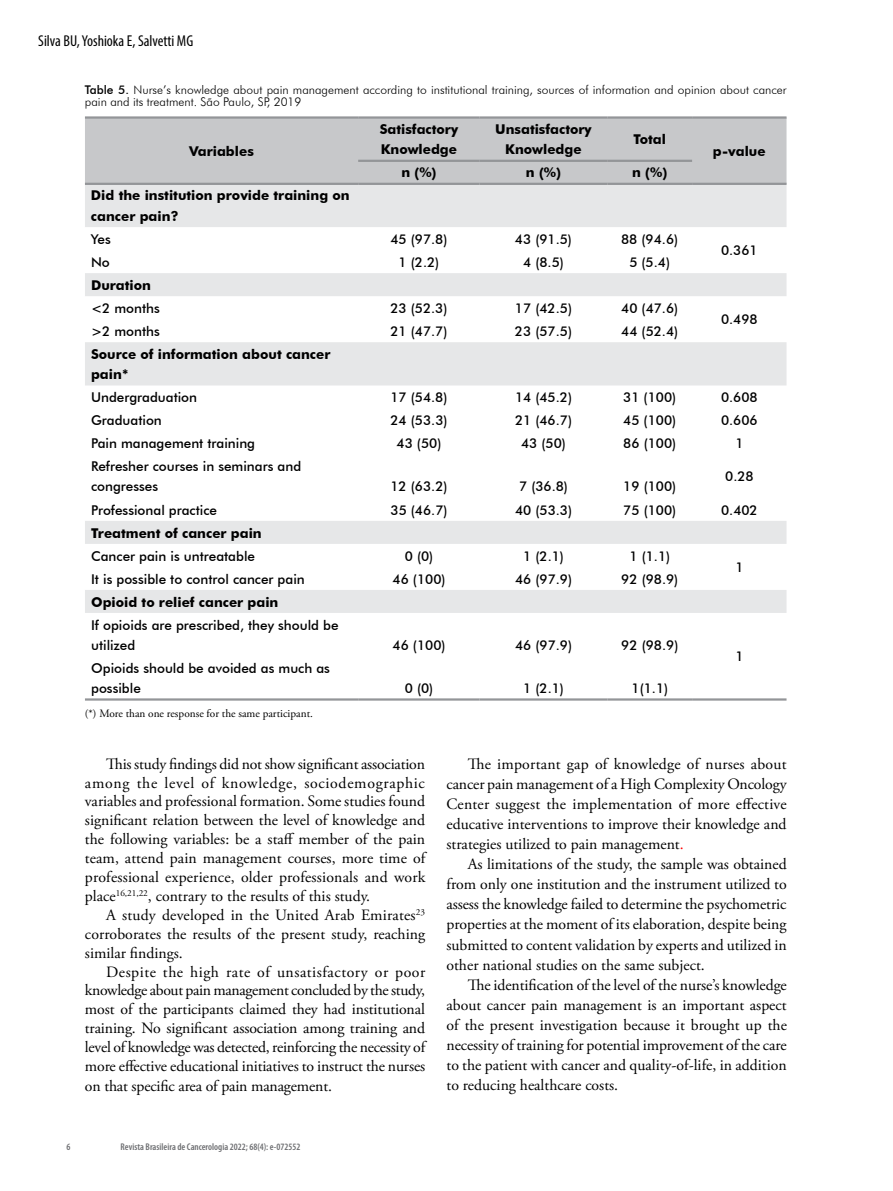
<style>
.page{position:relative;width:893px;height:1191px;background:#fff}
.page>*{position:absolute;margin:0;border:0;box-sizing:border-box;transform-origin:0 0}
.t1{font:15.75px/20.1px "Adobe Garamond Pro";color:#000;text-align:justify}
.t2{font:condensed 15.75px "Myriad Pro";color:#000}
.t3{font:500 13.5px/20.2px "Futura BT";color:#000}
.t4{font:700 13.5px/20.2px "Futura BT";color:#000}
.t5{font:300 12px/12px "Futura BT";color:#000}
.t6{font:11.25px "Adobe Garamond Pro";color:#000}
.t7{font:600 condensed 9.75px "Myriad Pro";color:#6d6e71}
.s1{font-weight:500}
.s2{color:#f00}
</style>
<div class="page">
<div style="left:85px;top:119px;width:701px;height:64px;background:#c7c8ca"></div>
<svg style="left:85px;top:185px;width:701px;height:428px"></svg>
<hr style="left:85px;top:116px;width:273px;height:3px;background:#939598">
<hr style="left:85px;top:183px;width:273px;height:2px;background:#939598">
<hr style="left:358px;top:116px;width:122px;height:3px;background:#939598">
<hr style="left:480px;top:116px;width:127px;height:3px;background:#939598">
<hr style="left:607px;top:116px;width:85px;height:3px;background:#939598">
<hr style="left:692px;top:116px;width:94px;height:3px;background:#939598">
<hr style="left:692px;top:183px;width:94px;height:2px;background:#939598">
<hr style="left:358px;top:160px;width:122px;height:2px;background:#939598">
<hr style="left:480px;top:160px;width:127px;height:2px;background:#939598">
<hr style="left:607px;top:160px;width:85px;height:2px;background:#939598">
<hr style="left:358px;top:183px;width:122px;height:2px;background:#939598">
<hr style="left:480px;top:183px;width:127px;height:2px;background:#939598">
<hr style="left:607px;top:183px;width:85px;height:2px;background:#939598">
<hr style="left:692px;top:698px;width:94px;height:2px;background:#939598">
<hr style="left:85px;top:698px;width:273px;height:2px;background:#939598">
<hr style="left:358px;top:698px;width:122px;height:2px;background:#939598">
<hr style="left:480px;top:698px;width:127px;height:2px;background:#939598">
<hr style="left:607px;top:698px;width:85px;height:2px;background:#939598">
<p class="t2" style="left:38px;top:31px;width:156px">Silva BU, Yoshioka E, Salvetti MG</p>
<p class="t5" style="left:85px;top:84px;width:703px"><span class="s1">Table 5.</span> Nurse’s knowledge about pain management according to institutional training, sources of information and opinion about cancer pain and its treatment. São Paulo, SP, 2019</p>
<p class="t4" style="left:189px;top:141px;width:66px">Variables</p>
<p class="t4" style="left:380px;top:119px;width:80px">Satisfactory<br>Knowledge</p>
<p class="t4" style="left:495px;top:119px;width:98px;text-align:center">Unsatisfactory<br>Knowledge</p>
<p class="t4" style="left:633px;top:129px;width:34px">Total</p>
<p class="t4" style="left:713px;top:141px;width:54px">p-value</p>
<p class="t4" style="left:401px;top:162px;width:37px">n (%)</p>
<p class="t4" style="left:526px;top:162px;width:37px">n (%)</p>
<p class="t4" style="left:632px;top:162px;width:37px">n (%)</p>
<p class="t4" style="left:91px;top:185px;width:260px">Did the institution provide training on cancer pain?</p>
<p class="t3" style="left:91px;top:229px;width:21px">Yes</p>
<p class="t3" style="left:390px;top:229px;width:59px">45 (97.8)</p>
<p class="t3" style="left:515px;top:229px;width:59px">43 (91.5)</p>
<p class="t3" style="left:621px;top:229px;width:59px">88 (94.6)</p>
<p class="t3" style="left:721px;top:240px;width:38px">0.361</p>
<p class="t3" style="left:91px;top:252px;width:20px">No</p>
<p class="t3" style="left:399px;top:252px;width:42px">1 (2.2)</p>
<p class="t3" style="left:523px;top:252px;width:42px">4 (8.5)</p>
<p class="t3" style="left:629px;top:252px;width:42px">5 (5.4)</p>
<p class="t4" style="left:91px;top:275px;width:62px">Duration</p>
<p class="t3" style="left:91px;top:298px;width:70px">&lt;2 months</p>
<p class="t3" style="left:390px;top:298px;width:59px">23 (52.3)</p>
<p class="t3" style="left:515px;top:298px;width:59px">17 (42.5)</p>
<p class="t3" style="left:621px;top:298px;width:59px">40 (47.6)</p>
<p class="t3" style="left:721px;top:309px;width:38px">0.498</p>
<p class="t3" style="left:91px;top:321px;width:70px">&gt;2 months</p>
<p class="t3" style="left:390px;top:321px;width:59px">21 (47.7)</p>
<p class="t3" style="left:515px;top:321px;width:59px">23 (57.5)</p>
<p class="t3" style="left:621px;top:321px;width:59px">44 (52.4)</p>
<p class="t4" style="left:91px;top:344px;width:241px">Source of information about cancer pain*</p>
<p class="t3" style="left:91px;top:387px;width:108px">Undergraduation</p>
<p class="t3" style="left:390px;top:387px;width:59px">17 (54.8)</p>
<p class="t3" style="left:515px;top:387px;width:59px">14 (45.2)</p>
<p class="t3" style="left:623px;top:387px;width:55px">31 (100)</p>
<p class="t3" style="left:721px;top:387px;width:38px">0.608</p>
<p class="t3" style="left:91px;top:410px;width:72px">Graduation</p>
<p class="t3" style="left:390px;top:410px;width:59px">24 (53.3)</p>
<p class="t3" style="left:515px;top:410px;width:59px">21 (46.7)</p>
<p class="t3" style="left:623px;top:410px;width:55px">45 (100)</p>
<p class="t3" style="left:721px;top:410px;width:38px">0.606</p>
<p class="t3" style="left:91px;top:433px;width:166px">Pain management training</p>
<p class="t3" style="left:397px;top:433px;width:46px">43 (50)</p>
<p class="t3" style="left:521px;top:433px;width:46px">43 (50)</p>
<p class="t3" style="left:623px;top:433px;width:55px">86 (100)</p>
<p class="t3" style="left:735px;top:433px;width:10px">1</p>
<p class="t3" style="left:91px;top:456px;width:212px">Refresher courses in seminars and congresses</p>
<p class="t3" style="left:725px;top:466px;width:30px">0.28</p>
<p class="t3" style="left:390px;top:476px;width:59px">12 (63.2)</p>
<p class="t3" style="left:519px;top:476px;width:50px">7 (36.8)</p>
<p class="t3" style="left:623px;top:476px;width:55px">19 (100)</p>
<p class="t3" style="left:91px;top:499px;width:127px">Professional practice</p>
<p class="t3" style="left:390px;top:499px;width:59px">35 (46.7)</p>
<p class="t3" style="left:515px;top:499px;width:59px">40 (53.3)</p>
<p class="t3" style="left:623px;top:499px;width:55px">75 (100)</p>
<p class="t3" style="left:721px;top:499px;width:38px">0.402</p>
<p class="t4" style="left:91px;top:522px;width:172px">Treatment of cancer pain</p>
<p class="t3" style="left:91px;top:545px;width:165px">Cancer pain is untreatable</p>
<p class="t3" style="left:405px;top:545px;width:30px">0 (0)</p>
<p class="t3" style="left:523px;top:545px;width:42px">1 (2.1)</p>
<p class="t3" style="left:629px;top:545px;width:42px">1 (1.1)</p>
<p class="t3" style="left:735px;top:557px;width:10px">1</p>
<p class="t3" style="left:91px;top:568px;width:215px">It is possible to control cancer pain</p>
<p class="t3" style="left:393px;top:568px;width:55px">46 (100)</p>
<p class="t3" style="left:515px;top:568px;width:59px">46 (97.9)</p>
<p class="t3" style="left:621px;top:568px;width:59px">92 (98.9)</p>
<p class="t4" style="left:91px;top:591px;width:189px">Opioid to relief cancer pain</p>
<p class="t3" style="left:91px;top:614px;width:249px">If opioids are prescribed, they should be utilized</p>
<p class="t3" style="left:393px;top:635px;width:55px">46 (100)</p>
<p class="t3" style="left:515px;top:635px;width:59px">46 (97.9)</p>
<p class="t3" style="left:621px;top:635px;width:59px">92 (98.9)</p>
<p class="t3" style="left:735px;top:646px;width:10px">1</p>
<p class="t3" style="left:91px;top:658px;width:240px">Opioids should be avoided as much as possible</p>
<p class="t3" style="left:405px;top:678px;width:30px">0 (0)</p>
<p class="t3" style="left:523px;top:678px;width:42px">1 (2.1)</p>
<p class="t3" style="left:631px;top:678px;width:38px">1(1.1)</p>
<p class="t6" style="left:85px;top:706px;width:229px">(*) More than one response for the same participant.</p>
<p class="t1" style="left:85px;top:754px;width:342px;line-height:18.9px;text-indent:21px">This study findings did not show significant association among the level of knowledge, sociodemographic variables and professional formation. Some studies found significant relation between the level of knowledge and the following variables: be a staff member of the pain team, attend pain management courses, more time of professional experience, older professionals and work place<sup>16,21,22</sup>, contrary to the results of this study.</p>
<p class="t1" style="left:85px;top:906px;width:342px;line-height:18.9px;text-indent:21px">A study developed in the United Arab Emirates<sup>23 </sup>corroborates the results of the present study, reaching similar findings.</p>
<p class="t1" style="left:85px;top:962px;width:342px;line-height:19px;text-indent:21px">Despite the high rate of unsatisfactory or poor knowledge about pain management concluded by the study, most of the participants claimed they had institutional training. No significant association among training and level of knowledge was detected, reinforcing the necessity of more effective educational initiatives to instruct the nurses on that specific area of pain management.</p>
<p class="t7" style="left:67px;top:1141px;width:5px">6</p>
<p class="t7" style="left:121px;top:1141px;width:181px">Revista Brasileira de Cancerologia 2022; 68(4): e-072552</p>
<p class="t1" style="left:446px;top:754px;width:342px;text-indent:21px">The important gap of knowledge of nurses about cancer pain management of a High Complexity Oncology Center suggest the implementation of more effective educative interventions to improve their knowledge and strategies utilized to pain management<span class="s2">.</span></p>
<p class="t1" style="left:446px;top:854px;width:342px;text-indent:21px">As limitations of the study, the sample was obtained from only one institution and the instrument utilized to assess the knowledge failed to determine the psychometric properties at the moment of its elaboration, despite being submitted to content validation by experts and utilized in other national studies on the same subject.</p>
<p class="t1" style="left:446px;top:975px;width:342px;text-indent:21px">The identification of the level of the nurse’s knowledge about cancer pain management is an important aspect of the present investigation because it brought up the necessity of training for potential improvement of the care to the patient with cancer and quality-of-life, in addition to reducing healthcare costs.</p>
</div>
